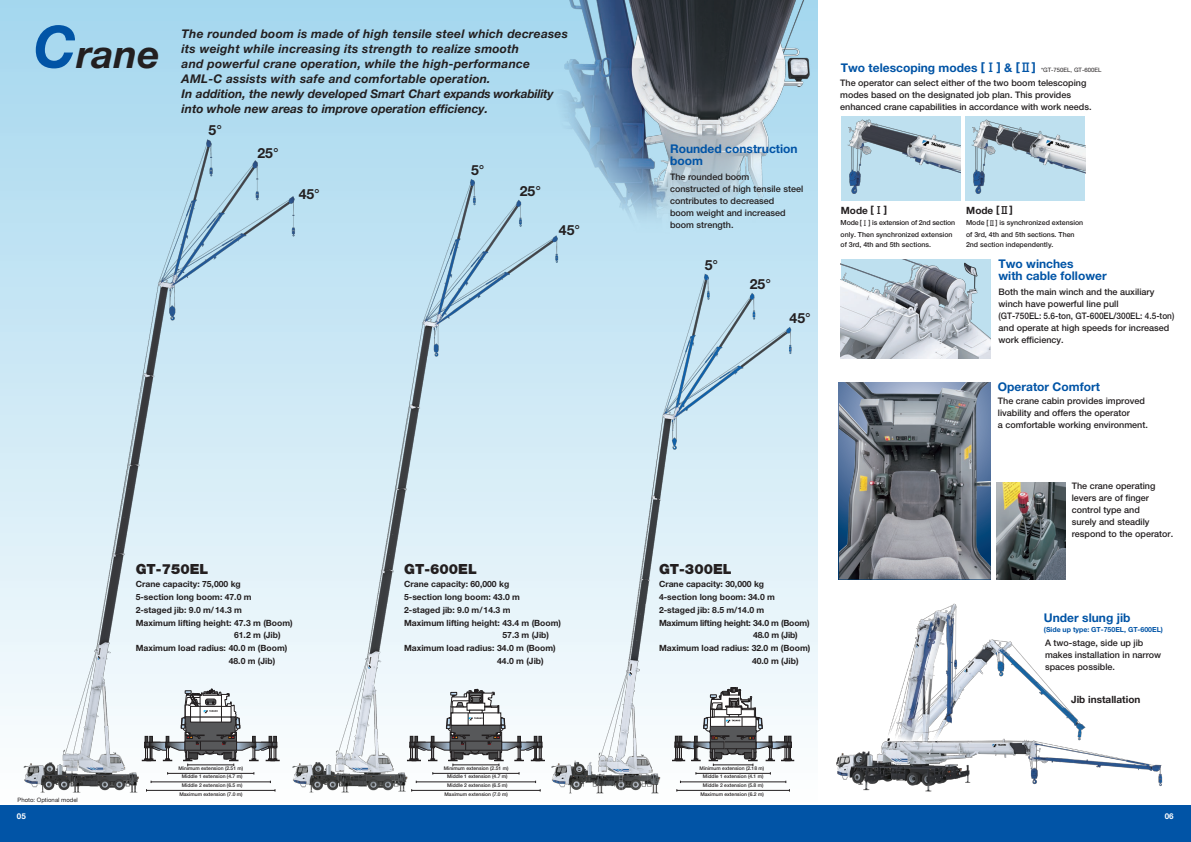
<style>
.page{position:relative;width:1191px;height:842px;background:#fff}
.page>*{position:absolute;margin:0;border:0;box-sizing:border-box;transform-origin:0 0}
.t1{font:italic 700 38.7px "Helvetica Neue LT Std";color:#231f20}
.t2{font:700 14px "Helvetica Neue LT Std";color:#231f20}
.t3{font:900 14px "Helvetica Neue LT Std";color:#231f20}
.t4{font:italic 700 12px/15px "Helvetica Neue LT Std";letter-spacing:.02em;color:#231f20}
.t5{font:700 12px/12px "Helvetica Neue LT Std";color:#0154a6}
.t6{font:700 10px "Helvetica Neue LT Std";color:#231f20}
.t7{font:500 9px/12px "Helvetica Neue LT Std";color:#231f20}
.t8{font:700 8.6px "Helvetica Neue LT Std";color:#231f20}
.t9{font:700 8.6px "Helvetica Neue LT Std";letter-spacing:-.02em;color:#231f20}
.t10{font:700 8px "Helvetica Neue LT Std";color:#fff}
.t11{font:500 7px/11.8px "Helvetica Neue LT Std";color:#231f20}
.t12{font:700 7px "Helvetica Neue LT Std";color:#0154a6}
.t13{font:6px "Helvetica Neue LT Std";color:#231f20}
.t14{font:500 5px/8.1px "Helvetica Neue LT Std";color:#231f20;text-align:center}
.s1{font-size:58px;color:#0154a6}
.s2{font-family:"Shin Go Pro";font-weight:500}
.s3{font-family:"Shin Go Pro";font-weight:400}
</style>
<div class="page">
<div style="left:0;top:0;width:505px;height:133px;background:#abd9ef"></div>
<div style="left:0;top:805px;width:1191px;height:37px;background:#0154a6"></div>
<img style="left:0;top:133px;width:165px;height:660px">
<img style="left:165px;top:133px;width:260px;height:660px">
<img style="left:425px;top:133px;width:443px;height:661px">
<img style="left:505px;top:0;width:312px;height:309px">
<img style="left:967px;top:117px;width:118px;height:84px">
<img style="left:843px;top:117px;width:117px;height:84px">
<img style="left:841px;top:259px;width:149px;height:100px">
<img style="left:839px;top:382px;width:151px;height:197px">
<img style="left:996px;top:482px;width:69px;height:97px">
<img style="left:830px;top:592px;width:333px;height:202px">
<hr style="left:168px;top:773px;width:86px;height:1px;background:#231f20">
<hr style="left:151px;top:782px;width:119px;height:1px;background:#231f20">
<hr style="left:146px;top:790px;width:129px;height:1px;background:#231f20">
<hr style="left:433px;top:773px;width:86px;height:1px;background:#231f20">
<hr style="left:416px;top:782px;width:119px;height:1px;background:#231f20">
<hr style="left:412px;top:790px;width:128px;height:1px;background:#231f20">
<svg style="left:407px;top:689px;width:137px;height:77px"></svg>
<hr style="left:696px;top:773px;width:74px;height:1px;background:#231f20">
<hr style="left:680px;top:782px;width:106px;height:1px;background:#231f20">
<hr style="left:677px;top:790px;width:112px;height:1px;background:#231f20">
<svg style="left:142px;top:689px;width:137px;height:77px"></svg>
<svg style="left:672px;top:687px;width:122px;height:79px"></svg>
<h1 class="t1" style="left:34px;top:30px;width:127px"><span class="s1">C</span>rane</h1>
<p class="t4" style="left:182px;top:26px;width:388px">The rounded boom is made of high tensile steel which decreases its weight while increasing its strength to realize smooth<br>and powerful crane operation, while the high-performance AML-C assists with safe and comfortable operation.<br>In addition, the newly developed Smart Chart expands workability into whole new areas to improve operation efficiency.</p>
<h2 class="t2" style="left:209px;top:122px;width:15px">5°</h2>
<h2 class="t2" style="left:257px;top:144px;width:23px">25°</h2>
<h2 class="t2" style="left:299px;top:185px;width:23px">45°</h2>
<h2 class="t2" style="left:471px;top:161px;width:15px">5°</h2>
<h2 class="t2" style="left:520px;top:182px;width:23px">25°</h2>
<h2 class="t2" style="left:559px;top:221px;width:23px">45°</h2>
<p class="t13" style="left:18px;top:797px;width:62px">Photo: Optional model</p>
<h2 class="t3" style="left:136px;top:561px;width:74px">GT-750EL</h2>
<p class="t8" style="left:136px;top:579px;width:107px">Crane capacity: 75,000 kg</p>
<p class="t8" style="left:136px;top:591px;width:117px">5-section long boom: 47.0 m</p>
<p class="t8" style="left:136px;top:604px;width:108px">2-staged jib: 9.0 m/14.3 m</p>
<p class="t8" style="left:136px;top:617px;width:158px">Maximum lifting height: 47.3 m (Boom)</p>
<p class="t8" style="left:234px;top:630px;width:48px">61.2 m (Jib)</p>
<p class="t8" style="left:136px;top:643px;width:153px">Maximum load radius: 40.0 m (Boom)</p>
<p class="t8" style="left:229px;top:656px;width:48px">48.0 m (Jib)</p>
<p class="t14" style="left:178px;top:764px;width:66px">Minimum extension (2.51 m)<br>Middle 1 extension (4.7 m)</p>
<p class="t14" style="left:182px;top:781px;width:62px">Middle 2 extension (6.5 m)</p>
<p class="t14" style="left:179px;top:790px;width:65px">Maximum extension (7.0 m)</p>
<h2 class="t3" style="left:404px;top:561px;width:74px">GT-600EL</h2>
<p class="t8" style="left:404px;top:579px;width:107px">Crane capacity: 60,000 kg</p>
<p class="t8" style="left:404px;top:591px;width:117px">5-section long boom: 43.0 m</p>
<p class="t8" style="left:404px;top:604px;width:108px">2-staged jib: 9.0 m/14.3 m</p>
<p class="t8" style="left:404px;top:617px;width:158px">Maximum lifting height: 43.4 m (Boom)</p>
<p class="t8" style="left:502px;top:630px;width:48px">57.3 m (Jib)</p>
<p class="t8" style="left:404px;top:643px;width:153px">Maximum load radius: 34.0 m (Boom)</p>
<p class="t8" style="left:497px;top:656px;width:48px">44.0 m (Jib)</p>
<p class="t14" style="left:444px;top:764px;width:66px">Minimum extension (2.51 m)<br>Middle 1 extension (4.7 m)</p>
<p class="t14" style="left:447px;top:781px;width:62px">Middle 2 extension (6.5 m)</p>
<p class="t14" style="left:444px;top:790px;width:65px">Maximum extension (7.0 m)</p>
<h3 class="t5" style="left:670px;top:143px;width:129px">Rounded construction boom</h3>
<p class="t7" style="left:670px;top:171px;width:135px">The rounded boom<br>constructed of high tensile steel contributes to decreased<br>boom weight and increased boom strength.</p>
<h2 class="t2" style="left:704px;top:256px;width:15px">5°</h2>
<h2 class="t2" style="left:750px;top:275px;width:23px">25°</h2>
<h2 class="t2" style="left:789px;top:309px;width:23px">45°</h2>
<h2 class="t3" style="left:659px;top:561px;width:74px">GT-300EL</h2>
<p class="t8" style="left:659px;top:579px;width:107px">Crane capacity: 30,000 kg</p>
<p class="t8" style="left:659px;top:591px;width:117px">4-section long boom: 34.0 m</p>
<p class="t8" style="left:659px;top:604px;width:107px">2-staged jib: 8.5 m/14.0 m</p>
<p class="t9" style="left:659px;top:617px;width:152px">Maximum lifting height: 34.0 m (Boom)</p>
<p class="t8" style="left:753px;top:630px;width:46px">48.0 m (Jib)</p>
<p class="t8" style="left:659px;top:643px;width:153px">Maximum load radius: 32.0 m (Boom)</p>
<p class="t8" style="left:752px;top:656px;width:48px">40.0 m (Jib)</p>
<p class="t14" style="left:699px;top:764px;width:66px">Minimum extension (2.18 m)<br>Middle 1 extension (4.1 m)</p>
<p class="t14" style="left:703px;top:781px;width:62px">Middle 2 extension (5.8 m)</p>
<p class="t14" style="left:700px;top:790px;width:65px">Maximum extension (6.2 m)</p>
<h3 class="t5" style="left:841px;top:61px;width:196px">Two telescoping modes [<span class="s2">Ⅰ</span>] &amp; [<span class="s2">Ⅱ</span>]</h3>
<p class="t13" style="left:1041px;top:66px;width:62px">*GT-750EL, GT-600EL</p>
<p class="t7" style="left:840px;top:76px;width:253px">The operator can select either of the two boom telescoping modes based on the designated job plan. This provides enhanced crane capabilities in accordance with work needs.</p>
<p class="t6" style="left:841px;top:204px;width:48px">Mode [<span class="s2">Ⅰ</span>]</p>
<p class="t6" style="left:966px;top:204px;width:48px">Mode [<span class="s2">Ⅱ</span>]</p>
<p class="t11" style="left:840px;top:217px;width:116px">Mode [<span class="s3">Ⅰ</span>] is extension of 2nd section only. Then synchronized extension</p>
<p class="t11" style="left:840px;top:239px;width:92px">of 3rd, 4th and 5th sections.</p>
<p class="t11" style="left:966px;top:217px;width:119px">Mode [<span class="s3">Ⅱ</span>] is synchronized extension of 3rd, 4th and 5th sections. Then</p>
<p class="t11" style="left:966px;top:239px;width:89px">2nd section independently.</p>
<h3 class="t5" style="left:998px;top:257px;width:110px">Two winches<br>with cable follower</h3>
<p class="t7" style="left:998px;top:285px;width:177px">Both the main winch and the auxiliary winch have powerful line pull<br>(GT-750EL: 5.6-ton, GT-600EL/300EL: 4.5-ton) and operate at high speeds for increased work efficiency.</p>
<h3 class="t5" style="left:998px;top:380px;width:103px">Operator Comfort</h3>
<p class="t7" style="left:998px;top:395px;width:151px">The crane cabin provides improved livability and offers the operator<br>a comfortable working environment.</p>
<p class="t7" style="left:1071px;top:480px;width:103px">The crane operating levers are of finger control type and<br>surely and steadily respond to the operator.</p>
<h3 class="t5" style="left:1044px;top:612px;width:88px">Under slung jib</h3>
<p class="t12" style="left:1044px;top:625px;width:120px">(Side up type: GT-750EL, GT-600EL)</p>
<p class="t7" style="left:1045px;top:637px;width:118px">A two-stage, side up jib makes installation in narrow spaces possible.</p>
<p class="t6" style="left:1071px;top:694px;width:71px">Jib installation</p>
<p class="t10" style="left:17px;top:811px;width:10px">05</p>
<p class="t10" style="left:1164px;top:811px;width:10px">06</p>
</div>
